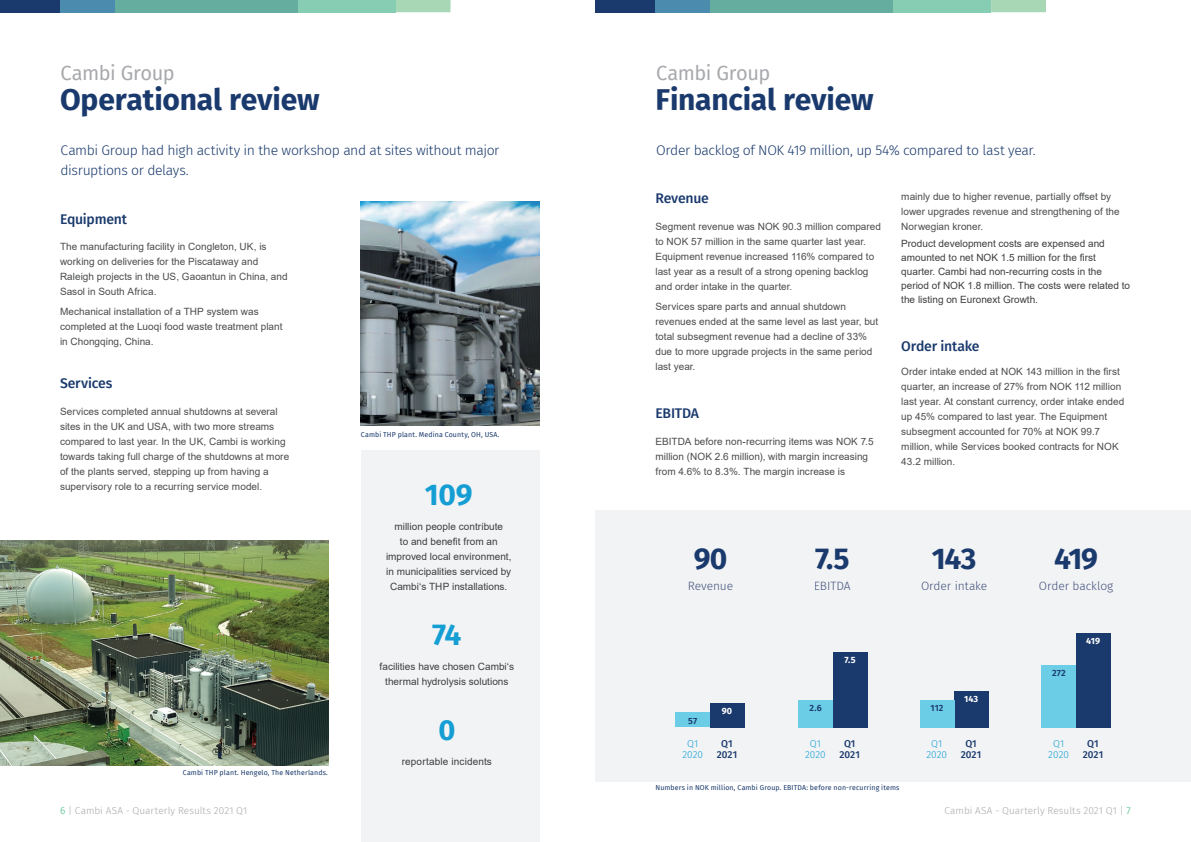
<style>
.page{position:relative;width:1191px;height:842px;background:#fff}
.page>*{position:absolute;margin:0;border:0;box-sizing:border-box;transform-origin:0 0}
.t1{font:700 30px "Fira Sans";letter-spacing:-.01em;color:#1a3a6d}
.t2{font:700 30px "Fira Sans";color:#149ed4}
.t3{font:700 29px "Fira Sans";color:#149ed4}
.t4{font:20px "Fira Sans";letter-spacing:-.025em;color:#a8a9ad}
.t5{font:300 14px/20px "Fira Sans";letter-spacing:-.03em;color:#1a3a6d}
.t6{font:500 14px "Fira Sans";letter-spacing:-.015em;color:#1a3a6d}
.t7{font:300 12px "Fira Sans";letter-spacing:-.01em;color:#43537f}
.t8{font:10px/15px "Arial";color:#4b4c4d}
.t9{font:10px/15px "Arial";color:#3e3e3f;text-align:center}
.t10{font:300 10px "Fira Sans";letter-spacing:.005em;color:#a8a9ad}
.t11{font:300 10px/11px "Fira Sans";letter-spacing:.005em;color:#149ed4;text-align:center}
.t12{font:500 10px/11px "Fira Sans";letter-spacing:.005em;color:#1a3a6d;text-align:center}
.t13{font:700 9px "Fira Sans";color:#fff}
.t14{font:600 9px "Fira Sans";letter-spacing:.01em;color:#1a3a6d}
.t15{font:7px "Fira Sans";letter-spacing:.02em;color:#1a3a6d}
.s1{color:#3ab875}
</style>
<div class="page">
<div style="left:0;top:0;width:298px;height:12px;background:#1a3a6d"></div>
<div style="left:60px;top:0;width:55px;height:12px;background:#4a8bae"></div>
<svg style="left:395px;top:0;width:55px;height:12px"></svg>
<hr style="left:115px;top:12px;width:183px;height:1px;background:#4d8885">
<div style="left:298px;top:0;width:97px;height:12px;background:#87cdb3"></div>
<div style="left:115px;top:0;width:183px;height:12px;background:#65ad9f"></div>
<div style="left:595px;top:0;width:298px;height:12px;background:#1a3a6d"></div>
<div style="left:655px;top:0;width:55px;height:12px;background:#4a8bae"></div>
<svg style="left:991px;top:0;width:55px;height:12px"></svg>
<hr style="left:710px;top:12px;width:183px;height:1px;background:#4d8885">
<div style="left:893px;top:0;width:98px;height:12px;background:#87cdb3"></div>
<div style="left:710px;top:0;width:183px;height:12px;background:#65ad9f"></div>
<div style="left:595px;top:510px;width:596px;height:271px;background:#f2f3f4"></div>
<div style="left:710px;top:703px;width:34px;height:24px;background:#1a3a6d"></div>
<div style="left:675px;top:713px;width:35px;height:14px;background:#6ccde7"></div>
<div style="left:1076px;top:633px;width:34px;height:94px;background:#1a3a6d"></div>
<div style="left:1041px;top:665px;width:35px;height:62px;background:#6ccde7"></div>
<div style="left:954px;top:691px;width:34px;height:36px;background:#1a3a6d"></div>
<div style="left:920px;top:700px;width:34px;height:27px;background:#6ccde7"></div>
<div style="left:833px;top:652px;width:34px;height:75px;background:#1a3a6d"></div>
<div style="left:798px;top:700px;width:35px;height:27px;background:#6ccde7"></div>
<div style="left:361px;top:450px;width:178px;height:392px;background:#f2f3f4"></div>
<img style="left:361px;top:201px;width:178px;height:224px">
<img style="left:0;top:540px;width:328px;height:225px">
<h3 class="t4" style="left:61px;top:58px;width:116px">Cambi Group</h3>
<h1 class="t1" style="left:60px;top:74px;width:261px">Operational review</h1>
<h3 class="t5" style="left:61px;top:140px;width:440px">Cambi Group had high activity in the workshop and at sites without major disruptions or delays.</h3>
<h3 class="t6" style="left:60px;top:208px;width:69px">Equipment</h3>
<p class="t8" style="left:60px;top:239px;width:229px">The manufacturing facility in Congleton, UK, is working on deliveries for the Piscataway and Raleigh projects in the US, Gaoantun in China, and Sasol in South Africa.</p>
<p class="t8" style="left:60px;top:304px;width:224px">Mechanical installation of a THP system was completed at the Luoqi food waste treatment plant in Chongqing, China.</p>
<h3 class="t6" style="left:60px;top:372px;width:54px">Services</h3>
<p class="t8" style="left:60px;top:404px;width:231px">Services completed annual shutdowns at several sites in the UK and USA, with two more streams compared to last year. In the UK, Cambi is working towards taking full charge of the shutdowns at more of the plants served, stepping up from having a supervisory role to a recurring service model.</p>
<p class="t15" style="left:183px;top:767px;width:147px">Cambi THP plant. Hengelo, The Netherlands.</p>
<p class="t15" style="left:361px;top:429px;width:140px">Cambi THP plant. Medina County, OH, USA.</p>
<h1 class="t2" style="left:425px;top:469px;width:49px">109</h1>
<p class="t9" style="left:386px;top:519px;width:127px">million people contribute<br>to and benefit from an improved local environment, in municipalities serviced by<br>Cambi‘s THP installations.</p>
<h1 class="t2" style="left:432px;top:609px;width:31px">74</h1>
<p class="t9" style="left:380px;top:659px;width:136px">facilities have chosen Cambi‘s thermal hydrolysis solutions</p>
<h2 class="t3" style="left:438px;top:705px;width:18px">0</h2>
<p class="t9" style="left:402px;top:754px;width:92px">reportable incidents</p>
<h3 class="t4" style="left:656px;top:58px;width:116px">Cambi Group</h3>
<h1 class="t1" style="left:655px;top:74px;width:219px">Financial review</h1>
<h3 class="t5" style="left:656px;top:140px;width:381px">Order backlog of NOK 419 million, up 54% compared to last year.</h3>
<h3 class="t6" style="left:655px;top:187px;width:55px">Revenue</h3>
<p class="t8" style="left:655px;top:219px;width:227px">Segment revenue was NOK 90.3 million compared to NOK 57 million in the same quarter last year.<br>Equipment revenue increased 116% compared to last year as a result of a strong opening backlog and order intake in the quarter.</p>
<p class="t8" style="left:655px;top:299px;width:224px">Services spare parts and annual shutdown revenues ended at the same level as last year, but total subsegment revenue had a decline of 33% due to more upgrade projects in the same period last year.</p>
<h3 class="t6" style="left:655px;top:402px;width:45px">EBITDA</h3>
<p class="t8" style="left:655px;top:434px;width:220px">EBITDA before non-recurring items was NOK 7.5 million (NOK 2.6 million), with margin increasing from 4.6% to 8.3%. The margin increase is</p>
<p class="t8" style="left:901px;top:189px;width:220px">mainly due to higher revenue, partially offset by lower upgrades revenue and strengthening of the<br>Norwegian kroner.</p>
<p class="t9" style="left:901px;top:236px;width:230px;line-height:14px;text-align:left">Product development costs are expensed and amounted to net NOK 1.5 million for the first quarter. Cambi had non-recurring costs in the period of NOK 1.8 million. The costs were related to the listing on Euronext Growth.</p>
<h3 class="t6" style="left:901px;top:335px;width:80px">Order intake</h3>
<p class="t8" style="left:901px;top:364px;width:224px">Order intake ended at NOK 143 million in the first quarter, an increase of 27% from NOK 112 million last year. At constant currency, order intake ended up 45% compared to last year. The Equipment subsegment accounted for 70% at NOK 99.7 million, while Services booked contracts for NOK 43.2 million.</p>
<h1 class="t1" style="left:693px;top:533px;width:35px">90</h1>
<h1 class="t1" style="left:815px;top:533px;width:36px">7.5</h1>
<h1 class="t1" style="left:932px;top:533px;width:46px">143</h1>
<h1 class="t1" style="left:1054px;top:533px;width:46px">419</h1>
<p class="t7" style="left:687px;top:577px;width:47px">Revenue</p>
<p class="t7" style="left:814px;top:577px;width:38px">EBITDA</p>
<p class="t7" style="left:921px;top:577px;width:68px">Order intake</p>
<p class="t7" style="left:1038px;top:577px;width:76px">Order backlog</p>
<p class="t13" style="left:1086px;top:634px;width:15px">419</p>
<p class="t13" style="left:844px;top:652px;width:13px">7.5</p>
<p class="t14" style="left:1052px;top:666px;width:15px">272</p>
<p class="t13" style="left:964px;top:691px;width:16px">143</p>
<p class="t13" style="left:722px;top:703px;width:12px">90</p>
<p class="t14" style="left:809px;top:701px;width:14px">2.6</p>
<p class="t14" style="left:930px;top:701px;width:14px">112</p>
<p class="t14" style="left:688px;top:713px;width:10px">57</p>
<p class="t11" style="left:682px;top:738px;width:22px">Q1<br>2020</p>
<p class="t12" style="left:717px;top:737px;width:22px">Q1<br>2021</p>
<p class="t11" style="left:805px;top:738px;width:22px">Q1<br>2020</p>
<p class="t12" style="left:839px;top:737px;width:22px">Q1<br>2021</p>
<p class="t11" style="left:926px;top:738px;width:22px">Q1<br>2020</p>
<p class="t12" style="left:960px;top:737px;width:22px">Q1<br>2021</p>
<p class="t11" style="left:1048px;top:738px;width:22px">Q1<br>2020</p>
<p class="t12" style="left:1082px;top:737px;width:22px">Q1<br>2021</p>
<p class="t15" style="left:655px;top:782px;width:245px">Numbers in NOK million, Cambi Group. EBITDA: before non-recurring items</p>
<p class="t10" style="left:60px;top:804px;width:189px"><span class="s1">6</span> | Cambi ASA - Quarterly Results 2021 Q1</p>
<p class="t10" style="left:944px;top:804px;width:188px">Cambi ASA - Quarterly Results 2021 Q1 | <span class="s1">7</span></p>
</div>
